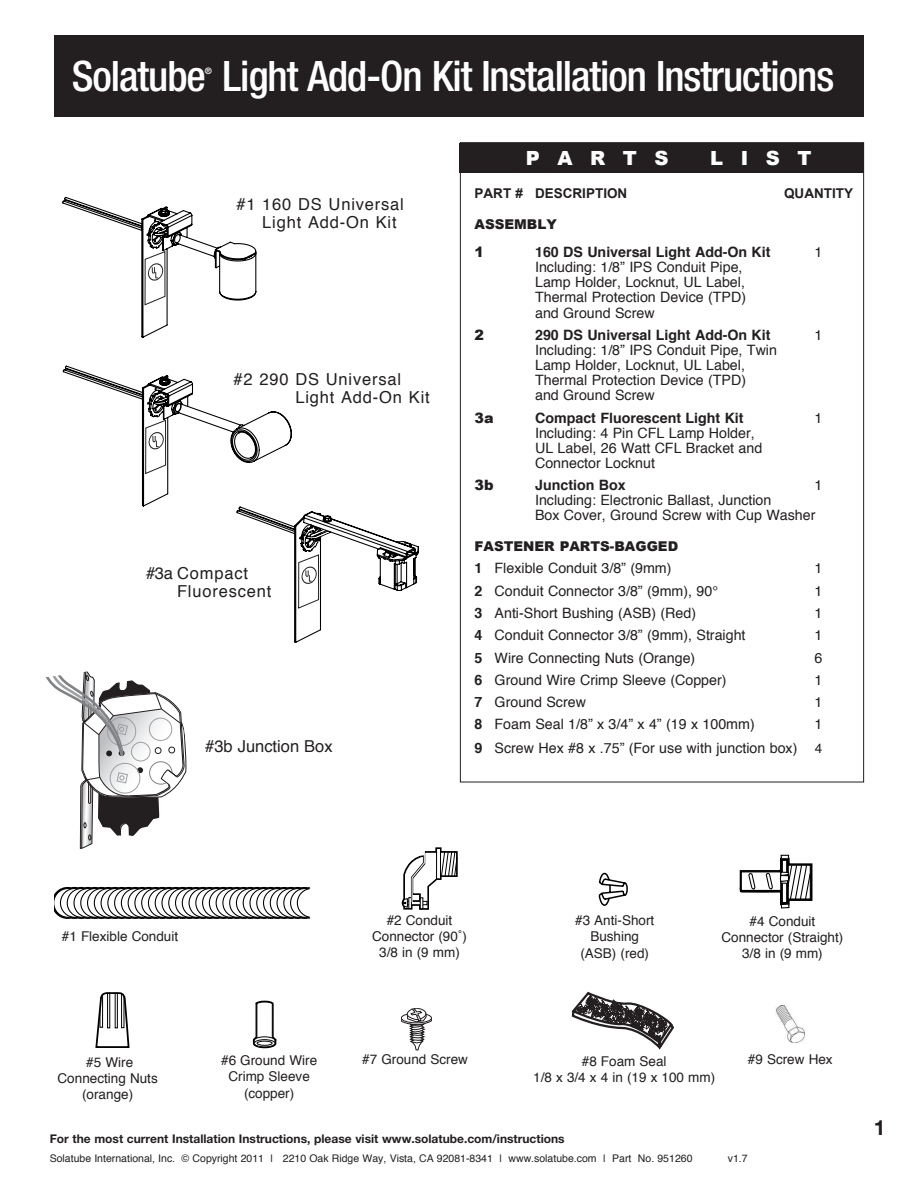
<style>
.page{position:relative;width:918px;height:1188px;background:#fff}
.page>*{position:absolute;margin:0;border:0;box-sizing:border-box;transform-origin:0 0}
.t1{font:500 condensed 42px "Helvetica Neue";letter-spacing:-.025em;color:#fff}
.t2{font:700 21px "Helvetica Neue";color:#231f20}
.t3{font:900 19.5px "Arial";letter-spacing:.9em;color:#fff}
.t4{font:16.5px/18px "Helvetica";letter-spacing:.05em;color:#231f20}
.t5{font:16.5px "Helvetica";color:#231f20}
.parts_text{font:14.25px/15px "Helvetica";color:#231f20}
.parts_text-2{font:700 14.25px "Helvetica";color:#231f20}
.parts_text-3{font:900 14.25px "Arial";color:#231f20}
.t6{font:13.5px/16.2px "Helvetica";color:#231f20;text-align:center}
.t7{font:900 13.5px "Arial";color:#231f20}
.t8{font:700 13.5px "Arial";color:#231f20}
.t9{font:700 12px "Helvetica Neue";color:#231f20}
.t10{font:10.5px "Helvetica";color:#231f20}
.t11{font:500 condensed 9px "Helvetica Neue";color:#fff}
.s1{font-weight:700}
.s2{font-size:13.5px}
</style>
<div class="page">
<div style="left:54px;top:35px;width:810px;height:81px;background:#231f20"></div>
<div style="left:460px;top:143px;width:404px;height:30px;background:#231f20"></div>
<svg style="left:54px;top:886px;width:257px;height:33px"></svg>
<svg style="left:572px;top:993px;width:102px;height:57px"></svg>
<svg style="left:401px;top:847px;width:57px;height:63px"></svg>
<svg style="left:252px;top:1000px;width:25px;height:49px"></svg>
<svg style="left:254px;top:1040px;width:21px;height:7px"></svg>
<div style="left:254px;top:1039px;width:21px;height:8px;border:1px solid #000;border-radius:50%"></div>
<div style="left:257px;top:1041px;width:16px;height:5px;border:1px solid #000;border-radius:50%"></div>
<svg style="left:598px;top:872px;width:30px;height:34px"></svg>
<svg style="left:95px;top:992px;width:35px;height:56px"></svg>
<svg style="left:739px;top:855px;width:74px;height:53px"></svg>
<svg style="left:45px;top:671px;width:142px;height:178px"></svg>
<svg style="left:401px;top:1008px;width:31px;height:42px"></svg>
<img style="left:776px;top:1006px;width:29px;height:37px">
<svg style="left:62px;top:196px;width:195px;height:142px"></svg>
<svg style="left:62px;top:365px;width:357px;height:278px"></svg>
<p class="t1" style="left:72px;top:51px;width:764px">Solatube Light Add-On Kit Installation Instructions</p>
<p class="t11" style="left:205px;top:65px;width:9px">®</p>
<p class="t4" style="left:262px;top:196px;width:143px;text-indent:-26px">#1 160 DS Universal<br>Light Add-On Kit</p>
<p class="t4" style="left:295px;top:371px;width:136px;text-indent:-62px">#2 290 DS Universal<br>Light Add-On Kit</p>
<p class="t4" style="left:177px;top:565px;width:96px;text-indent:-31px">#3a Compact<br>Fluorescent</p>
<p class="t5" style="left:205px;top:734px;width:129px">#3b Junction Box</p>
<p class="t3" style="left:526px;top:144px;width:144px">PARTS</p>
<p class="t3" style="left:710px;top:144px;width:103px">LIST</p>
<p class="t8" style="left:475px;top:184px;width:154px">PART # DESCRIPTION</p>
<p class="t8" style="left:784px;top:184px;width:70px">QUANTITY</p>
<p class="t7" style="left:475px;top:214px;width:84px">ASSEMBLY</p>
<p class="parts_text-3" style="left:475px;top:242px;width:11px">1</p>
<p class="parts_text-2" style="left:535px;top:241px;width:237px">160 DS Universal Light Add-On Kit</p>
<p class="parts_text" style="left:815px;top:245px;width:9px">1</p>
<p class="parts_text" style="left:535px;top:260px;width:213px">Including: 1/8” IPS Conduit Pipe,<br>Lamp Holder, Locknut, UL Label,<br>Thermal Protection Device (TPD) and Ground Screw</p>
<p class="parts_text-3" style="left:475px;top:325px;width:11px">2</p>
<p class="parts_text-2" style="left:535px;top:324px;width:237px">290 DS Universal Light Add-On Kit</p>
<p class="parts_text" style="left:815px;top:328px;width:9px">1</p>
<p class="parts_text" style="left:535px;top:343px;width:243px">Including: 1/8” IPS Conduit Pipe, Twin<br>Lamp Holder, Locknut, UL Label,<br>Thermal Protection Device (TPD)<br>and Ground Screw</p>
<p class="parts_text-3" style="left:475px;top:407px;width:21px">3a</p>
<p class="parts_text-2" style="left:535px;top:406px;width:210px">Compact Fluorescent Light Kit</p>
<p class="parts_text" style="left:815px;top:410px;width:9px">1</p>
<p class="parts_text" style="left:535px;top:425px;width:229px">Including: 4 Pin CFL Lamp Holder,<br>UL Label, 26 Watt CFL Bracket and<br>Connector Locknut</p>
<p class="parts_text-3" style="left:475px;top:474px;width:21px">3b</p>
<p class="parts_text-2" style="left:535px;top:473px;width:92px">Junction Box</p>
<p class="parts_text" style="left:815px;top:478px;width:9px">1</p>
<p class="parts_text" style="left:535px;top:493px;width:282px">Including: Electronic Ballast, Junction<br>Box Cover, Ground Screw with Cup Washer</p>
<p class="t7" style="left:475px;top:536px;width:205px">FASTENER PARTS-BAGGED</p>
<p class="parts_text" style="left:475px;top:561px;width:199px"><span class="s1">1</span> Flexible Conduit 3/8” (9mm)</p>
<p class="parts_text" style="left:815px;top:561px;width:9px">1</p>
<p class="parts_text" style="left:475px;top:584px;width:245px"><span class="s1">2</span> Conduit Connector 3/8” (9mm), 90°</p>
<p class="parts_text" style="left:815px;top:584px;width:9px">1</p>
<p class="parts_text" style="left:475px;top:606px;width:223px"><span class="s1">3</span> Anti-Short Bushing (ASB) (Red)</p>
<p class="parts_text" style="left:815px;top:606px;width:9px">1</p>
<p class="parts_text" style="left:475px;top:628px;width:273px"><span class="s1">4</span> Conduit Connector 3/8” (9mm), Straight</p>
<p class="parts_text" style="left:815px;top:628px;width:9px">1</p>
<p class="parts_text" style="left:475px;top:650px;width:222px"><span class="s1">5</span> Wire Connecting Nuts (Orange)</p>
<p class="parts_text" style="left:815px;top:650px;width:9px">6</p>
<p class="parts_text" style="left:475px;top:673px;width:254px"><span class="s1">6</span> Ground Wire Crimp Sleeve (Copper)</p>
<p class="parts_text" style="left:815px;top:673px;width:9px">1</p>
<p class="parts_text" style="left:475px;top:695px;width:113px"><span class="s1">7</span> Ground Screw</p>
<p class="parts_text" style="left:815px;top:695px;width:9px">1</p>
<p class="parts_text" style="left:475px;top:717px;width:282px"><span class="s1">8</span> Foam Seal 1/8” x 3/4” x 4” (19 x 100mm)</p>
<p class="parts_text" style="left:815px;top:717px;width:9px">1</p>
<p class="parts_text" style="left:475px;top:741px;width:349px"><span class="s1">9</span> Screw Hex #8 x .75” (For use with junction box) <span class="s2">4</span></p>
<p class="t6" style="left:62px;top:929px;width:118px">#1 Flexible Conduit</p>
<p class="t6" style="left:372px;top:913px;width:96px">#2 Conduit<br>Connector (90˚)<br>3/8 in (9 mm)</p>
<p class="t6" style="left:575px;top:913px;width:81px">#3 Anti-Short<br>Bushing (ASB) (red)</p>
<p class="t6" style="left:721px;top:913px;width:123px">#4 Conduit<br>Connector (Straight)<br>3/8 in (9 mm)</p>
<p class="t6" style="left:58px;top:1054px;width:102px">#5 Wire<br>Connecting Nuts (orange)</p>
<p class="t6" style="left:221px;top:1053px;width:98px">#6 Ground Wire<br>Crimp Sleeve (copper)</p>
<p class="t6" style="left:362px;top:1052px;width:107px">#7 Ground Screw</p>
<p class="t6" style="left:748px;top:1052px;width:86px">#9 Screw Hex</p>
<p class="t6" style="left:533px;top:1053px;width:183px">#8 Foam Seal<br>1/8 x 3/4 x 4 in (19 x 100 mm)</p>
<p class="t9" style="left:50px;top:1131px;width:517px">For the most current Installation Instructions, please visit www.solatube.com/instructions</p>
<p class="t10" style="left:50px;top:1150px;width:644px">Solatube International, Inc. © Copyright 2011 | 2210 Oak Ridge Way, Vista, CA 92081-8341 | www.solatube.com | Part No. 951260</p>
<p class="t10" style="left:728px;top:1150px;width:21px">v1.7</p>
<p class="t2" style="left:874px;top:1115px;width:13px">1</p>
</div>
